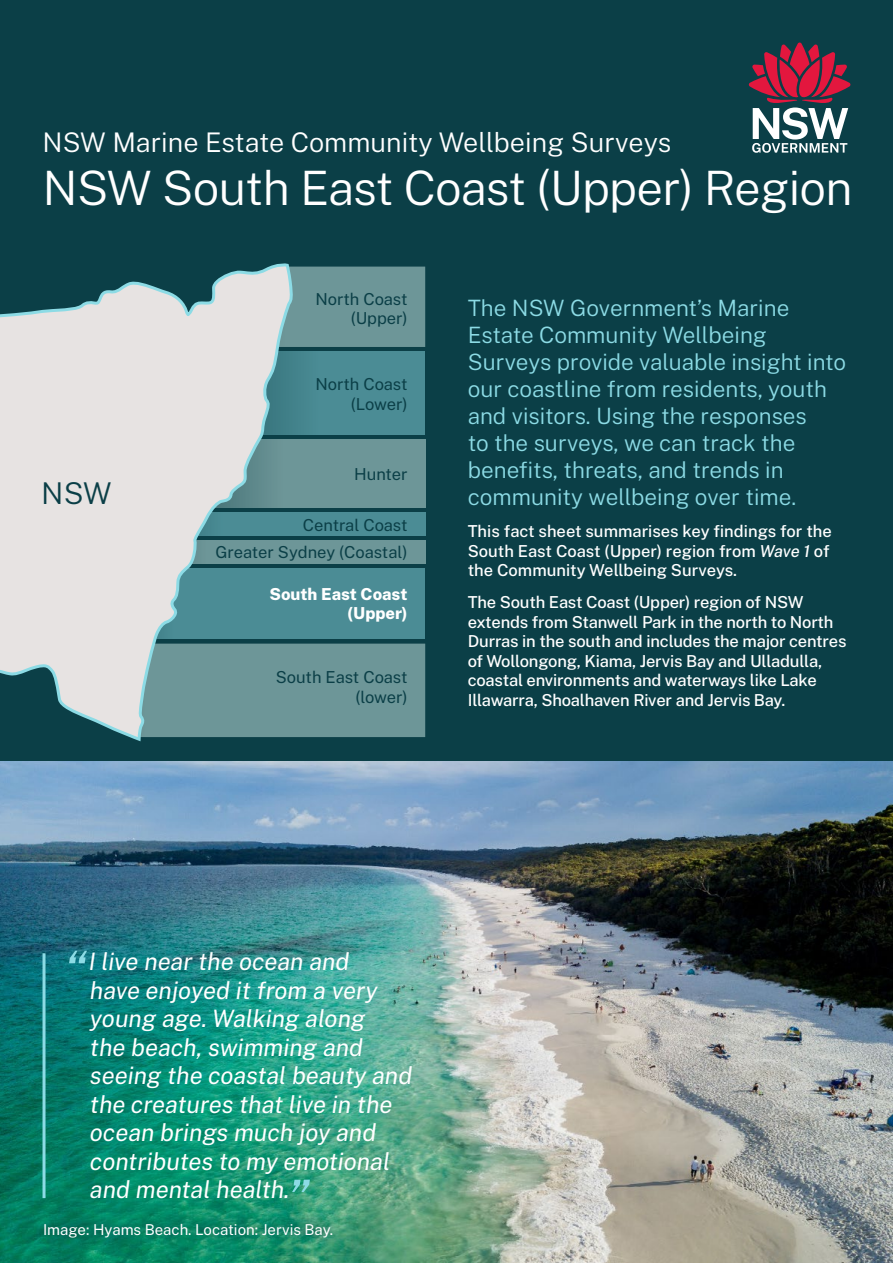
<style>
.page{position:relative;width:893px;height:1263px;background:#0b3f47}
.page>*{position:absolute;margin:0;border:0;box-sizing:border-box;transform-origin:0 0}
.Paragraph{font:300 47.4px "Public Sans";letter-spacing:-.015em;color:#fff}
.t1{font:300 30px "Public Sans";color:#0b3f47}
.Paragraph-2{font:300 27px "Public Sans";color:#fff}
.Pull_out_quote{font:italic 24px/28.5px "Public Sans";color:#fff}
.Paragraph-3{font:300 22.5px/27px "Public Sans";color:#8cdbe5}
.Paragraph-4{font:500 16.5px/19.5px "Public Sans";letter-spacing:-.01em;color:#fff}
.Paragraph-5{font:16.5px/19.5px "Public Sans";letter-spacing:-.005em;color:#0b3f47;text-align:right}
.Paragraph-6{font:800 16.5px/19.5px "Public Sans";color:#fff;text-align:right}
.Figures{font:15px "Public Sans";color:#fff}
.s1{font-style:italic}
.s2{font-size:52.5px;color:#8cdbe5}
</style>
<div class="page">
<div style="left:96px;top:439px;width:329px;height:69px;background:#6d9698"></div>
<div style="left:124px;top:351px;width:301px;height:84px;background:#4b8c95"></div>
<div style="left:69px;top:512px;width:356px;height:24px;background:#4b8c95"></div>
<div style="left:41px;top:568px;width:384px;height:71px;background:#4b8c95"></div>
<div style="left:295px;top:644px;width:130px;height:93px;background:#6d9698"></div>
<div style="left:56px;top:540px;width:369px;height:24px;background:#6d9698"></div>
<div style="left:295px;top:266px;width:130px;height:81px;background:#6d9698"></div>
<svg style="left:749px;top:43px;width:101px;height:109px"></svg>
<svg style="left:0;top:263px;width:295px;height:479px"></svg>
<img style="left:0;top:761px;width:893px;height:502px">
<hr style="left:43px;top:953px;width:3px;height:245px;background:#8cdbe5">
<svg style="left:34px;top:1215px;width:308px;height:32px;background:#0e8464"></svg>
<p class="Paragraph-2" style="left:43px;top:124px;width:630px">NSW Marine Estate Community Wellbeing Surveys</p>
<p class="Paragraph" style="left:43px;top:157px;width:811px">NSW South East Coast (Upper) Region</p>
<p class="t1" style="left:41px;top:473px;width:72px">NSW</p>
<p class="Paragraph-5" style="left:316px;top:288px;width:93px">North Coast (Upper)</p>
<p class="Paragraph-5" style="left:316px;top:374px;width:93px">North Coast (Lower)</p>
<p class="Paragraph-5" style="left:354px;top:464px;width:55px">Hunter</p>
<p class="Paragraph-5" style="left:303px;top:514px;width:106px">Central Coast</p>
<p class="Paragraph-5" style="left:215px;top:541px;width:194px">Greater Sydney (Coastal)</p>
<p class="Paragraph-6" style="left:270px;top:583px;width:139px">South East Coast (Upper)</p>
<p class="Paragraph-5" style="left:276px;top:667px;width:133px">South East Coast (lower)</p>
<p class="Paragraph-3" style="left:468px;top:293px;width:380px">The NSW Government’s Marine<br>Estate Community Wellbeing<br>Surveys provide valuable insight into our coastline from residents, youth and visitors. Using the responses<br>to the surveys, we can track the benefits, threats, and trends in community wellbeing over time.</p>
<p class="Paragraph-4" style="left:468px;top:521px;width:366px">This fact sheet summarises key findings for the<br>South East Coast (Upper) region from <span class="s1">Wave 1</span> of the Community Wellbeing Surveys.</p>
<p class="Paragraph-4" style="left:468px;top:592px;width:380px">The South East Coast (Upper) region of NSW extends from Stanwell Park in the north to North Durras in the south and includes the major centres of Wollongong, Kiama, Jervis Bay and Ulladulla, coastal environments and waterways like Lake Illawarra, Shoalhaven River and Jervis Bay.</p>
<p class="Pull_out_quote" style="left:90px;top:946px;width:324px;text-indent:-26px"><span class="s2">“</span>I live near the ocean and<br>have enjoyed it from a very young age. Walking along<br>the beach, swimming and seeing the coastal beauty and the creatures that live in the ocean brings much joy and contributes to my emotional and mental health.<span class="s2">”</span></p>
<p class="Figures" style="left:43px;top:1219px;width:292px">Image: Hyams Beach. Location: Jervis Bay.</p>
</div>
